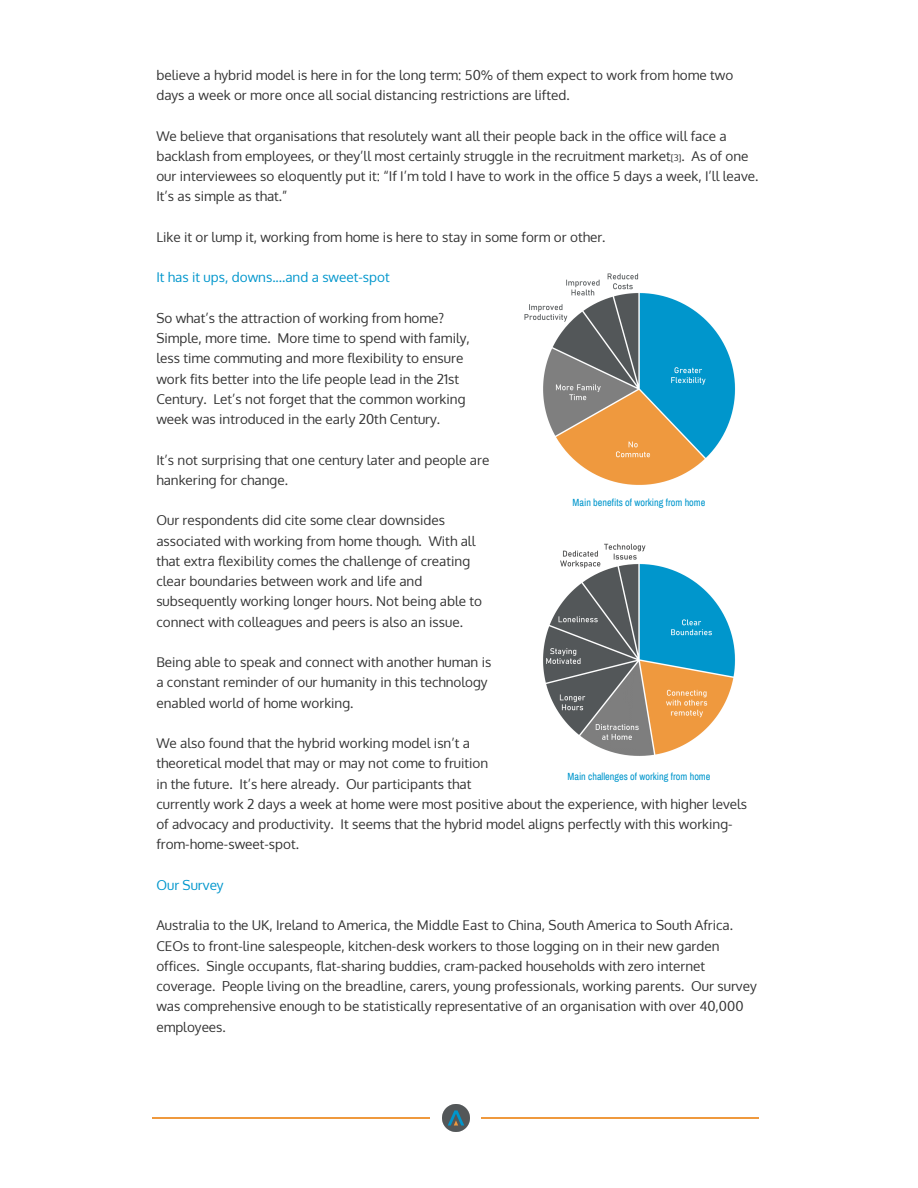
<style>
.page{position:relative;width:918px;height:1188px;background:#fff}
.page>*{position:absolute;margin:0;border:0;box-sizing:border-box;transform-origin:0 0}
.t1{font:13.5px/20.2px "Oxygen";color:#333}
.t2{font:13.5px "Oxygen";color:#0096cc}
.t3{font:10.2px "Archivo Narrow";color:#0096cc}
.s1{font-size:9px}
</style>
<div class="page">
<img style="left:442px;top:1105px;width:27px;height:27px">
<hr style="left:482px;top:1117px;width:277px;height:1px;background:#ef993e">
<hr style="left:152px;top:1117px;width:278px;height:1px;background:#ef993e">
<img style="left:524px;top:273px;width:212px;height:212px">
<img style="left:543px;top:543px;width:192px;height:213px">
<p class="t1" style="left:156px;top:65px;width:578px">believe a hybrid model is here in for the long term: 50% of them expect to work from home two days a week or more once all social distancing restrictions are lifted.</p>
<p class="t1" style="left:156px;top:126px;width:604px">We believe that organisations that resolutely want all their people back in the office will face a backlash from employees, or they’ll most certainly struggle in the recruitment market<span class="s1">[3]</span>. As of one our interviewees so eloquently put it: “If I’m told I have to work in the office 5 days a week, I’ll leave.<br>It’s as simple as that.”</p>
<p class="t1" style="left:156px;top:227px;width:451px">Like it or lump it, working from home is here to stay in some form or other.</p>
<p class="t2" style="left:156px;top:268px;width:235px">It has it ups, downs....and a sweet-spot</p>
<p class="t1" style="left:156px;top:308px;width:315px">So what’s the attraction of working from home?<br>Simple, more time. More time to spend with family, less time commuting and more flexibility to ensure work fits better into the life people lead in the 21st Century. Let’s not forget that the common working week was introduced in the early 20th Century.</p>
<p class="t1" style="left:156px;top:450px;width:335px">It’s not surprising that one century later and people are hankering for change.</p>
<p class="t1" style="left:156px;top:510px;width:327px">Our respondents did cite some clear downsides associated with working from home though. With all that extra flexibility comes the challenge of creating clear boundaries between work and life and subsequently working longer hours. Not being able to connect with colleagues and peers is also an issue.</p>
<p class="t1" style="left:156px;top:652px;width:337px">Being able to speak and connect with another human is a constant reminder of our humanity in this technology enabled world of home working.</p>
<p class="t1" style="left:156px;top:733px;width:333px">We also found that the hybrid working model isn’t a theoretical model that may or may not come to fruition in the future. It’s here already. Our participants that</p>
<p class="t3" style="left:573px;top:496px;width:134px">Main benefits of working from home</p>
<p class="t3" style="left:567px;top:769px;width:145px">Main challenges of working from home</p>
<p class="t1" style="left:156px;top:794px;width:592px">currently work 2 days a week at home were most positive about the experience, with higher levels of advocacy and productivity. It seems that the hybrid model aligns perfectly with this working&shy;from-home-sweet-spot.</p>
<p class="t2" style="left:156px;top:876px;width:69px">Our Survey</p>
<p class="t1" style="left:156px;top:915px;width:602px">Australia to the UK, Ireland to America, the Middle East to China, South America to South Africa.<br>CEOs to front-line salespeople, kitchen-desk workers to those logging on in their new garden offices. Single occupants, flat-sharing buddies, cram-packed households with zero internet coverage. People living on the breadline, carers, young professionals, working parents. Our survey was comprehensive enough to be statistically representative of an organisation with over 40,000 employees.</p>
</div>
